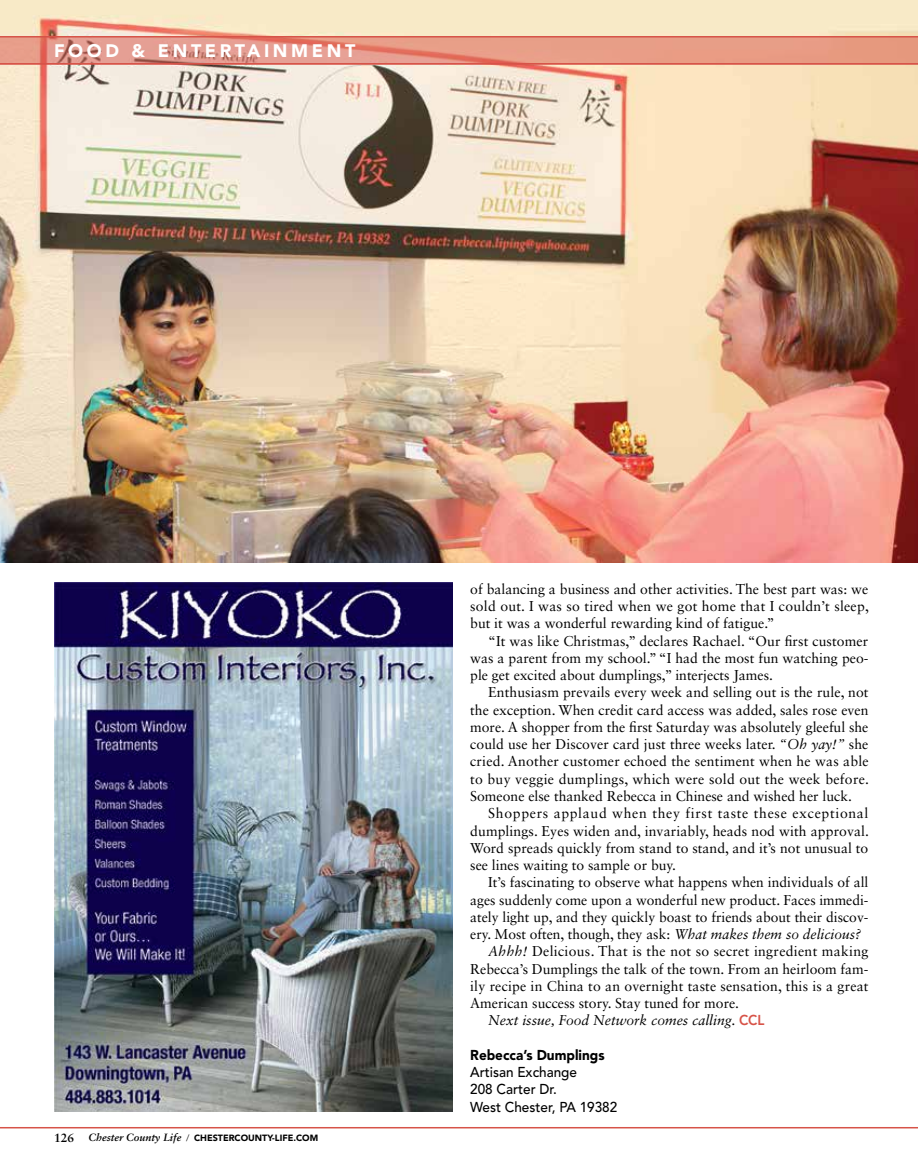
<style>
.page{position:relative;width:918px;height:1175px;background:#fff}
.page>*{position:absolute;margin:0;border:0;box-sizing:border-box;transform-origin:0 0}
.t1{font:900 18px "Avenir LT Std";letter-spacing:.2em;color:#fff}
.t2{font:14.25px/17.2px "Sabon LT Std";color:#000;text-align:justify}
.t3{font:14.25px "Sabon LT Std";letter-spacing:.02em;color:#000}
.t4{font:500 14.25px/17.2px "Avenir LT Std";color:#000;scale:.95 1}
.t5{font:italic 14.25px "Sabon LT Std";color:#000}
.t6{font:900 14.25px "Avenir LT Std";color:#000;scale:.95 1}
.t7{font:900 9px "Avenir LT Std";color:#000}
.s1{font-family:"Sabon LT Std";font-weight:700;font-size:12px}
.s2{font-family:"Sabon LT Std";font-weight:700;font-style:italic;font-size:10.5px}
.s3{font-weight:300}
.s4{font-style:italic}
.s5{font-family:"Avenir LT Std";font-weight:800;font-style:normal;color:#d75348}
</style>
<div class="page">
<img style="left:0;top:0;width:918px;height:562px">
<svg style="left:0;top:38px;width:918px;height:25px;background:#e49885"></svg>
<hr style="left:0;top:1126px;width:918px;height:2px;background:#d75348">
<hr style="left:0;top:36px;width:918px;height:2px;background:#d75348">
<hr style="left:0;top:63px;width:918px;height:1px;background:#d75348">
<img style="left:54px;top:583px;width:398px;height:528px">
<p class="t1" style="left:54px;top:40px;width:303px">FOOD &amp; ENTERTAINMENT</p>
<p class="t7" style="left:54px;top:1132px;width:266px"><span class="s1">126</span> <span class="s2">Chester County Life</span> <span class="s3">/</span> CHESTERCOUNTY-LIFE.COM</p>
<p class="t2" style="left:470px;top:580px;width:400px">of balancing a business and other activities. The best part was: we sold out. I was so tired when we got home that I couldn’t sleep, but it was a wonderful rewarding kind of fatigue.”</p>
<p class="t2" style="left:470px;top:632px;width:400px;text-indent:18px">“It was like Christmas,” declares Rachael. “Our first customer was a parent from my school.” “I had the most fun watching peo&shy;ple get excited about dumplings,” interjects James.</p>
<p class="t2" style="left:470px;top:683px;width:400px;text-indent:18px">Enthusiasm prevails every week and selling out is the rule, not the exception. When credit card access was added, sales rose even more. A shopper from the first Saturday was absolutely gleeful she could use her Discover card just three weeks later. <span class="s4">“Oh yay!”</span> she cried. Another customer echoed the sentiment when he was able to buy veggie dumplings, which were sold out the week before.<br>Someone else thanked Rebecca in Chinese and wished her luck.</p>
<p class="t2" style="left:470px;top:804px;width:400px;text-indent:18px">Shoppers applaud when they first taste these exceptional dumplings. Eyes widen and, invariably, heads nod with approval.<br>Word spreads quickly from stand to stand, and it’s not unusual to see lines waiting to sample or buy.</p>
<p class="t2" style="left:488px;top:873px;width:382px">It’s fascinating to observe what happens when individuals of all</p>
<p class="t2" style="left:470px;top:890px;width:400px">ages suddenly come upon a wonderful new product. Faces immedi-</p>
<p class="t2" style="left:470px;top:908px;width:400px">ately light up, and they quickly boast to friends about their discov-</p>
<p class="t2" style="left:470px;top:925px;width:393px">ery. Most often, though, they ask: <span class="s4">What makes them so delicious?</span></p>
<p class="t3" style="left:488px;top:942px;width:382px"><span class="s4">Ahhh!</span> Delicious. That is the not so secret ingredient making</p>
<p class="t2" style="left:470px;top:959px;width:400px">Rebecca’s Dumplings the talk of the town. From an heirloom fam-</p>
<p class="t2" style="left:470px;top:977px;width:400px">ily recipe in China to an overnight taste sensation, this is a great</p>
<p class="t2" style="left:470px;top:994px;width:270px">American success story. Stay tuned for more.</p>
<p class="t5" style="left:488px;top:1012px;width:278px">Next issue, Food Network comes calling. <span class="s5">CCL</span></p>
<p class="t6" style="left:470px;top:1046px;width:143px">Rebecca’s Dumplings</p>
<p class="t4" style="left:470px;top:1063px;width:156px">Artisan Exchange<br>208 Carter Dr.<br>West Chester, PA 19382</p>
</div>
